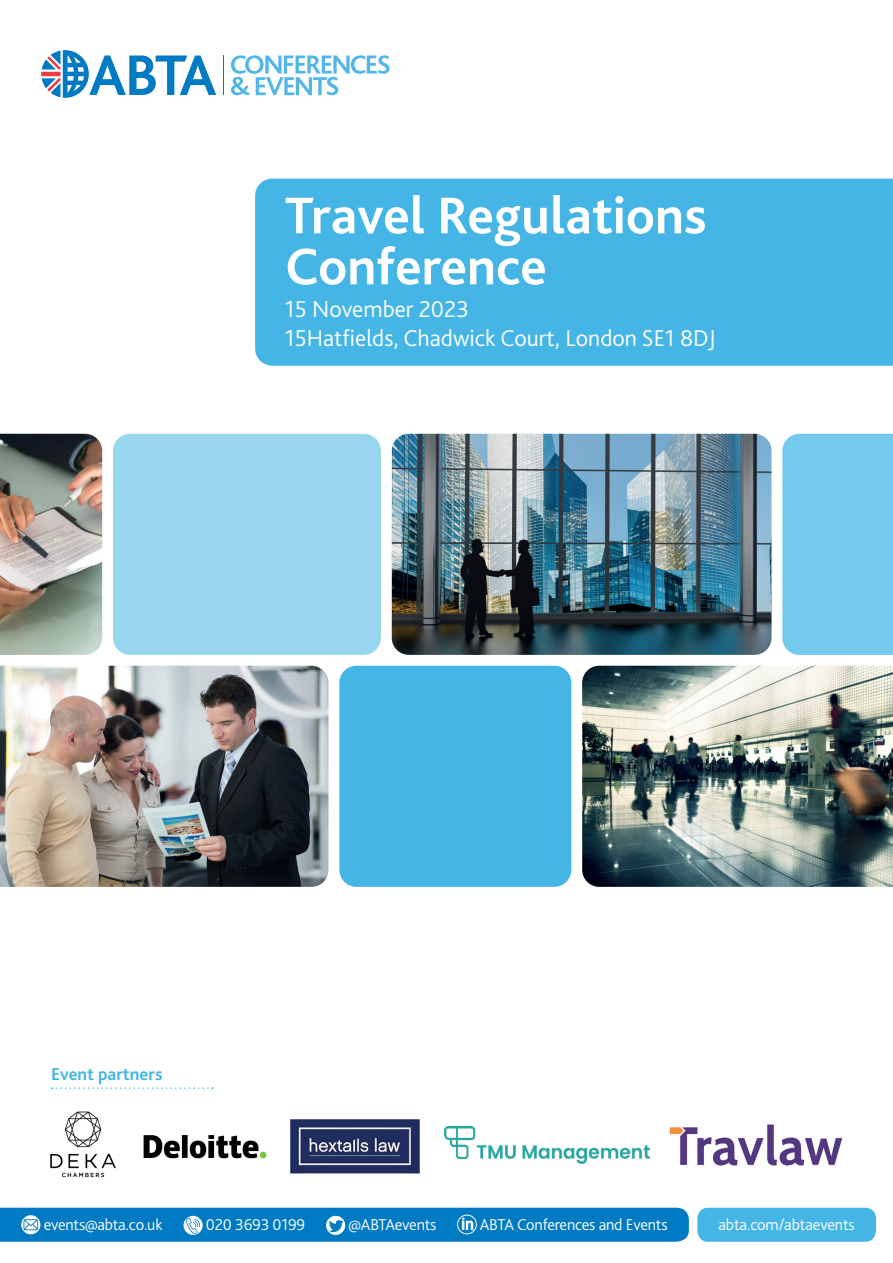
<style>
.page{position:relative;width:893px;height:1263px;background:#fff}
.page>*{position:absolute;margin:0;border:0;box-sizing:border-box;transform-origin:0 0}
.t1{font:700 54px/51px "Bliss 2";color:#fff}
.t2{font:300 24px/29.2px "Bliss 2";color:#fff}
.t3{font:700 18px "Bliss 2";color:#44b5e4}
.t4{font:300 16.5px "Bliss 2";letter-spacing:-.015em;color:#fff}
</style>
<div class="page">
<img style="left:0;top:666px;width:329px;height:221px">
<img style="left:0;top:434px;width:102px;height:221px">
<div style="left:255px;top:179px;width:638px;height:187px;background:#44b5e4"></div>
<div style="left:113px;top:434px;width:268px;height:221px;background:#98d6ef;border-radius:17px"></div>
<img style="left:392px;top:434px;width:379px;height:221px">
<div style="left:339px;top:666px;width:232px;height:221px;background:#44b5e4;border-radius:17px"></div>
<img style="left:582px;top:666px;width:311px;height:221px">
<div style="left:782px;top:434px;width:111px;height:221px;background:#73caec"></div>
<svg style="left:41px;top:50px;width:175px;height:48px"></svg>
<hr style="left:223px;top:56px;width:1px;height:39px;background:#007ac2">
<svg style="left:231px;top:55px;width:159px;height:40px"></svg>
<svg style="left:52px;top:1087px;width:161px;height:2px"></svg>
<div style="left:697px;top:1208px;width:179px;height:34px;background:#44b5e4"></div>
<svg style="left:0;top:1208px;width:689px;height:34px;background:#097ec4"></svg>
<img style="left:457px;top:1215px;width:20px;height:19px;border-radius:10px">
<div style="left:457px;top:1215px;width:20px;height:19px;border:1px solid #fff;border-radius:50%"></div>
<img style="left:50px;top:1111px;width:66px;height:67px">
<img style="left:290px;top:1120px;width:130px;height:53px">
<img style="left:669px;top:1124px;width:174px;height:42px">
<img style="left:445px;top:1127px;width:205px;height:36px">
<img style="left:143px;top:1135px;width:124px;height:24px">
<h1 class="t1" style="left:285px;top:189px;width:423px">Travel Regulations<br>Conference</h1>
<h2 class="t2" style="left:285px;top:293px;width:432px">15 November 2023<br>15Hatfields, Chadwick Court, London SE1 8DJ</h2>
<p class="t3" style="left:51px;top:1063px;width:113px">Event partners</p>
<p class="t4" style="left:44px;top:1215px;width:120px">events@abta.co.uk</p>
<p class="t4" style="left:206px;top:1215px;width:101px">020 3693 0199</p>
<p class="t4" style="left:348px;top:1215px;width:90px">@ABTAevents</p>
<p class="t4" style="left:480px;top:1215px;width:189px">ABTA Conferences and Events</p>
<p class="t4" style="left:718px;top:1215px;width:138px">abta.com/abtaevents</p>
</div>
